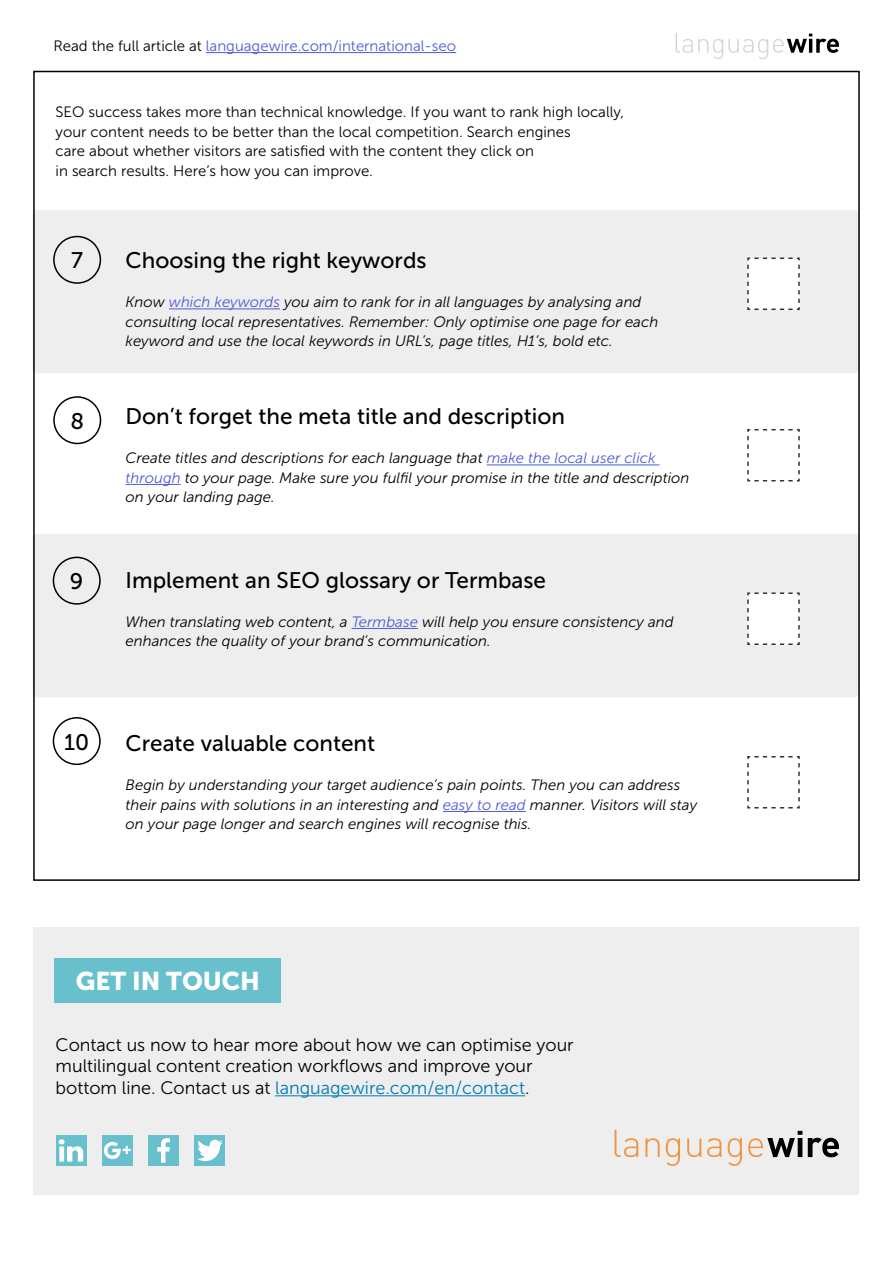
<style>
.page{position:relative;width:893px;height:1263px;background:#fff}
.page>*{position:absolute;margin:0;border:0;box-sizing:border-box;transform-origin:0 0}
.t1{font:25.5px "Museo Sans 900";color:#fff}
.Description{font:22.5px "Museo Sans 500";color:#000}
.t2{font:18px/21.6px "Museo Sans 300";color:#000}
.t3{font:18px "Museo Sans 300";color:#007ab7}
.Description-2{font:italic 15px/19.5px "Museo Sans 300";color:#000}
.t4{font:15px/19.5px "Museo Sans 300";color:#000}
.Paragraph_Style_1{font:italic 15px/19.5px "Museo Sans 300";color:#000}
.t5{font:15px "Museo Sans 300";color:#4f5cd6}
.s1{color:#000}
.s2{color:#4f5cd6}
</style>
<div class="page">
<div style="left:33px;top:927px;width:825px;height:268px;background:#eee"></div>
<div style="left:56px;top:1135px;width:30px;height:31px;background:#69c0cd"></div>
<svg style="left:59px;top:1139px;width:24px;height:22px"></svg>
<div style="left:102px;top:1135px;width:31px;height:31px;background:#69c0cd"></div>
<svg style="left:104px;top:1142px;width:27px;height:17px"></svg>
<div style="left:148px;top:1135px;width:31px;height:31px;background:#69c0cd"></div>
<svg style="left:157px;top:1138px;width:13px;height:25px"></svg>
<div style="left:194px;top:1135px;width:31px;height:31px;background:#69c0cd"></div>
<svg style="left:197px;top:1140px;width:26px;height:21px"></svg>
<hr style="left:275px;top:1095px;width:250px;height:1px;background:#007ab7">
<div style="left:55px;top:958px;width:226px;height:45px;background:#69c0cd"></div>
<hr style="left:206px;top:52px;width:250px;height:1px;background:#4f5cd6">
<svg style="left:676px;top:33px;width:163px;height:26px"></svg>
<div style="left:32px;top:210px;width:827px;height:163px;background:#eee;border-radius:4px"></div>
<div style="left:32px;top:534px;width:827px;height:163px;background:#eee;border-radius:4px"></div>
<svg style="left:747px;top:756px;width:53px;height:53px"></svg>
<svg style="left:747px;top:257px;width:53px;height:53px;background:#f3f3f3"></svg>
<svg style="left:747px;top:592px;width:53px;height:53px;background:#f3f3f3"></svg>
<svg style="left:747px;top:429px;width:53px;height:53px"></svg>
<hr style="left:169px;top:308px;width:111px;height:1px;background:#4f5cd6">
<hr style="left:487px;top:464px;width:173px;height:1px;background:#4f5cd6">
<hr style="left:126px;top:484px;width:55px;height:1px;background:#4f5cd6">
<hr style="left:352px;top:628px;width:66px;height:1px;background:#4f5cd6">
<hr style="left:443px;top:811px;width:83px;height:1px;background:#4f5cd6">
<svg style="left:614px;top:1130px;width:24px;height:27px"></svg>
<svg style="left:645px;top:1138px;width:15px;height:19px"></svg>
<svg style="left:666px;top:1138px;width:14px;height:28px"></svg>
<svg style="left:687px;top:1138px;width:14px;height:19px"></svg>
<svg style="left:707px;top:1138px;width:14px;height:19px"></svg>
<svg style="left:728px;top:1138px;width:14px;height:28px"></svg>
<svg style="left:748px;top:1131px;width:54px;height:26px"></svg>
<svg style="left:808px;top:1138px;width:31px;height:19px"></svg>
<div style="left:53px;top:236px;width:48px;height:48px;border:2px solid #000;border-radius:50%"></div>
<div style="left:53px;top:396px;width:48px;height:48px;border:2px solid #000;border-radius:50%"></div>
<div style="left:53px;top:557px;width:48px;height:48px;border:2px solid #000;border-radius:50%"></div>
<div style="left:53px;top:717px;width:48px;height:48px;border:2px solid #000;border-radius:50%"></div>
<p class="t5" style="left:53px;top:38px;width:404px"><span class="s1">Read the full article at</span> languagewire.com/international-seo</p>
<p class="t4" style="left:56px;top:103px;width:570px">SEO success takes more than technical knowledge. If you want to rank high locally, your content needs to be better than the local competition. Search engines</p>
<p class="t4" style="left:56px;top:142px;width:480px">care about whether visitors are satisfied with the content they click on</p>
<p class="t4" style="left:56px;top:161px;width:319px">in search results. Here’s how you can improve.</p>
<p class="Description" style="left:71px;top:248px;width:13px">7</p>
<p class="Description" style="left:126px;top:248px;width:302px">Choosing the right keywords</p>
<p class="Paragraph_Style_1" style="left:126px;top:293px;width:534px">Know <span class="s2">which keywords</span> you aim to rank for in all languages by analysing and consulting local representatives. Remember: Only optimise one page for each keyword and use the local keywords in URL’s, page titles, H1’s, bold etc.</p>
<p class="Description" style="left:70px;top:409px;width:15px">8</p>
<p class="Description" style="left:126px;top:404px;width:441px">Don’t forget the meta title and description</p>
<p class="Description-2" style="left:126px;top:449px;width:565px">Create titles and descriptions for each language that <span class="s2">make the local user click through</span> to your page. Make sure you fulfil your promise in the title and description on your landing page.</p>
<p class="Description" style="left:70px;top:569px;width:15px">9</p>
<p class="Description" style="left:126px;top:568px;width:422px">Implement an SEO glossary or Termbase</p>
<p class="Description-2" style="left:126px;top:612px;width:550px">When translating web content, a <span class="s2">Termbase</span> will help you ensure consistency and enhances the quality of your brand’s communication.</p>
<p class="Description" style="left:64px;top:729px;width:27px">10</p>
<p class="Description" style="left:126px;top:731px;width:251px">Create valuable content</p>
<p class="Description-2" style="left:126px;top:776px;width:573px">Begin by understanding your target audience’s pain points. Then you can address their pains with solutions in an interesting and <span class="s2">easy to read</span> manner. Visitors will stay on your page longer and search engines will recognise this.</p>
<p class="t1" style="left:76px;top:966px;width:186px">GET IN TOUCH</p>
<p class="t2" style="left:56px;top:1034px;width:520px">Contact us now to hear more about how we can optimise your multilingual content creation workflows and improve your</p>
<p class="t3" style="left:56px;top:1078px;width:476px"><span class="s1">bottom line. Contact us at</span> languagewire.com/en/contact<span class="s1">.</span></p>
</div>
